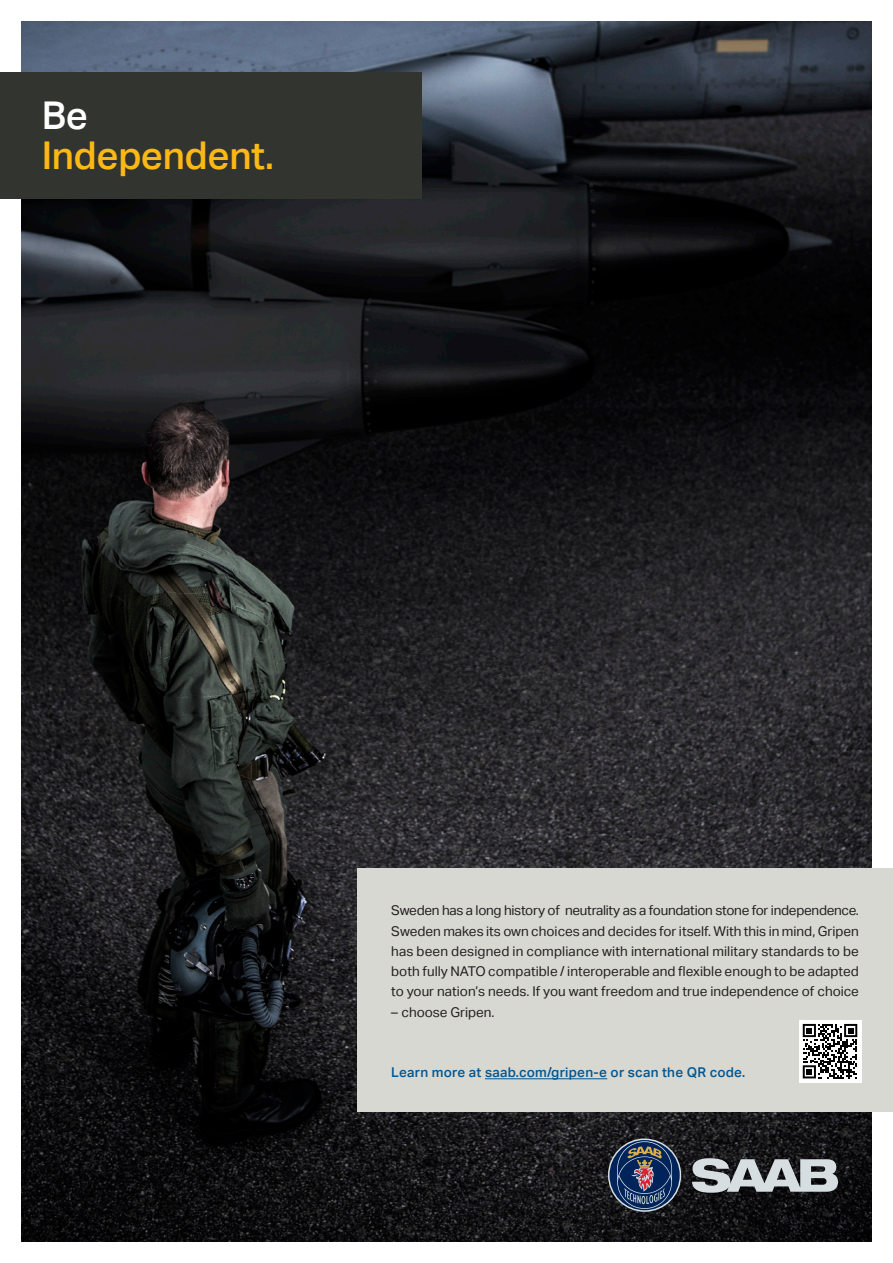
<style>
.page{position:relative;width:893px;height:1263px;background:#fff}
.page>*{position:absolute;margin:0;border:0;box-sizing:border-box;transform-origin:0 0}
.t1{font:500 38.25px/40.8px "Aktiv Grotesk";letter-spacing:-.01em;color:#fcb814}
.t2{font:13.5px/20.2px "Aktiv Grotesk";color:#231f20;text-align:justify}
.t3{font:500 13.5px "Aktiv Grotesk";letter-spacing:.02em;color:#015691}
.s1{color:#fff}
</style>
<div class="page">
<img style="left:21px;top:21px;width:851px;height:1221px">
<div style="left:0;top:72px;width:421px;height:127px;background:#31342f"></div>
<svg style="left:608px;top:1138px;width:73px;height:74px"></svg>
<div style="left:609px;top:1140px;width:71px;height:70px;background:#002359;border-radius:50%"></div>
<svg style="left:617px;top:1141px;width:55px;height:68px"></svg>
<svg style="left:692px;top:1158px;width:146px;height:35px;background:#91969a"></svg>
<div style="left:357px;top:867px;width:536px;height:244px;background:#d7d8d1"></div>
<hr style="left:485px;top:1078px;width:122px;height:1px;background:#015691">
<div style="left:799px;top:1020px;width:62px;height:62px;background:#fff"></div>
<svg style="left:803px;top:1024px;width:54px;height:54px"></svg>
<p class="t1" style="left:42px;top:95px;width:234px"><span class="s1">Be<br></span>Independent.</p>
<p class="t2" style="left:391px;top:901px;width:469px">Sweden has a long history of neutrality as a foundation stone for independence.<br>Sweden makes its own choices and decides for itself. With this in mind, Gripen has been designed in compliance with international military standards to be both fully NATO compatible / interoperable and flexible enough to be adapted to your nation’s needs. If you want freedom and true independence of choice</p>
<p class="t2" style="left:391px;top:1002px;width:105px">– choose Gripen.</p>
<p class="t3" style="left:391px;top:1065px;width:355px">Learn more at saab.com/gripen-e or scan the QR code.</p>
</div>
